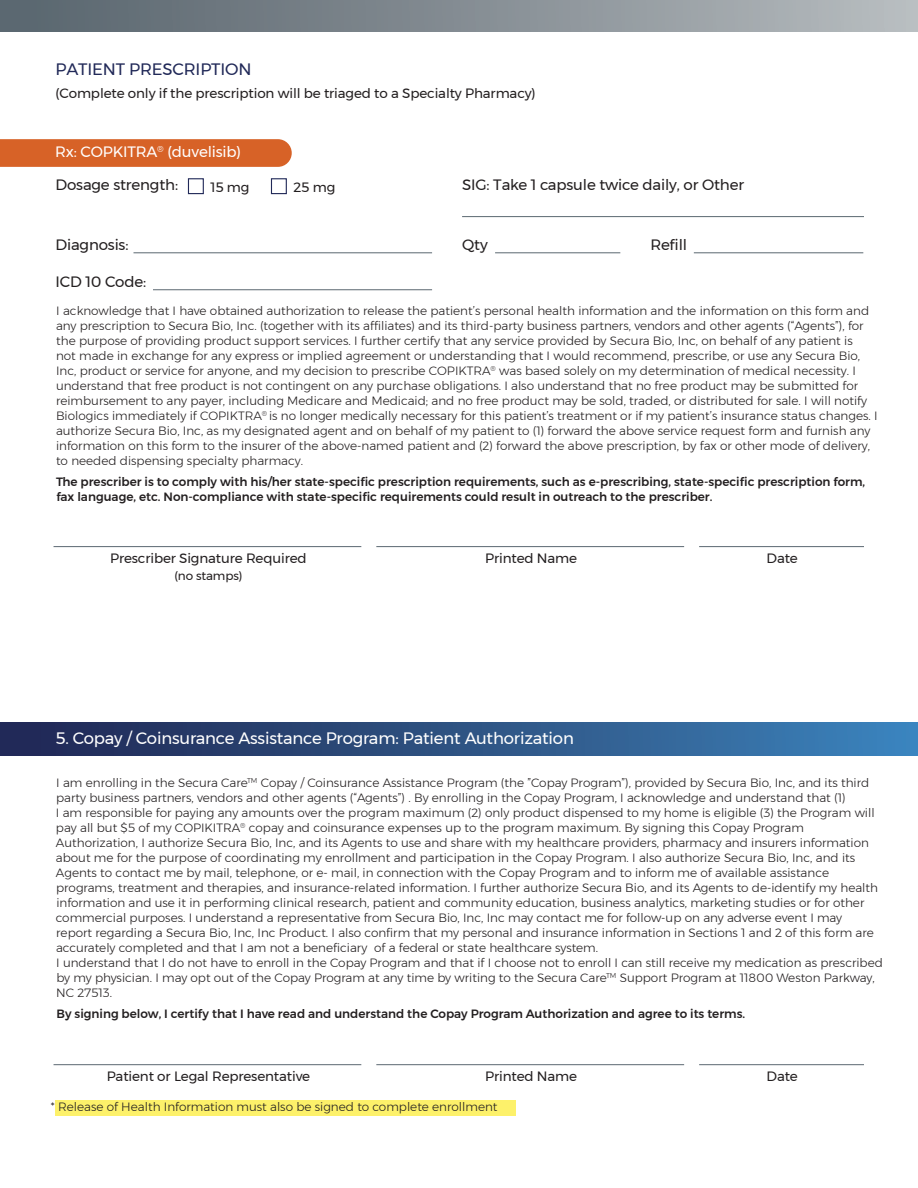
<style>
.page{position:relative;width:918px;height:1188px;background:#fff}
.page>*{position:absolute;margin:0;border:0;box-sizing:border-box;transform-origin:0 0}
.t1{font:16.5px "Montserrat";letter-spacing:-.01em;color:#fff}
.t2{font:16.5px "Montserrat";letter-spacing:-.01em;color:#212958}
.t3{font:15px "Montserrat";letter-spacing:-.01em;color:#231f20}
.t4{font:15px "Montserrat";letter-spacing:-.01em;color:#fff}
.t5{font:13.5px "Montserrat";letter-spacing:-.01em;color:#231f20}
.t6{font:300 12px/15px "Montserrat";color:#231f20}
.t7{font:500 12px/15px "Montserrat";color:#231f20}
.t8{font:12px "Montserrat";letter-spacing:-.01em;color:#231f20}
.s1{font-style:inherit}
</style>
<div class="page">
<svg style="left:0;top:139px;width:292px;height:28px;background:#d7652b"></svg>
<hr style="left:462px;top:216px;width:402px;height:1px;background:#5b6871">
<hr style="left:134px;top:252px;width:298px;height:1px;background:#5b6871">
<hr style="left:153px;top:289px;width:279px;height:1px;background:#5b6871">
<hr style="left:495px;top:252px;width:125px;height:1px;background:#5b6871">
<hr style="left:694px;top:252px;width:169px;height:1px;background:#5b6871">
<div style="left:188px;top:178px;width:16px;height:16px;background:#fff;border:1px solid #212958"></div>
<div style="left:271px;top:178px;width:16px;height:16px;background:#fff;border:1px solid #212958"></div>
<div style="left:56px;top:1100px;width:460px;height:16px;background:#fdf16a"></div>
<hr style="left:54px;top:546px;width:307px;height:1px;background:#5b6871">
<hr style="left:54px;top:1064px;width:307px;height:1px;background:#5b6871">
<hr style="left:376px;top:546px;width:308px;height:1px;background:#5b6871">
<hr style="left:376px;top:1064px;width:308px;height:1px;background:#5b6871">
<hr style="left:699px;top:546px;width:165px;height:1px;background:#5b6871">
<hr style="left:699px;top:1064px;width:165px;height:1px;background:#5b6871">
<div style="left:0;top:0;width:918px;height:32px;background:linear-gradient(to right,#56626b,#b6bbbe)"></div>
<div style="left:0;top:722px;width:918px;height:33px;background:linear-gradient(to right,#202550,#3c83ba)"></div>
<p class="t2" style="left:56px;top:56px;width:198px">PATIENT PRESCRIPTION</p>
<p class="t5" style="left:56px;top:83px;width:482px">(Complete only if the prescription will be triaged to a Specialty Pharmacy<span class="s1">)</span></p>
<p class="t4" style="left:55px;top:141px;width:188px">Rx: COPKITRA<sup>®</sup> (duvelisib)</p>
<p class="t5" style="left:211px;top:176px;width:40px">15 mg</p>
<p class="t5" style="left:294px;top:176px;width:43px">25 mg</p>
<p class="t3" style="left:56px;top:173px;width:124px">Dosage strength:</p>
<p class="t3" style="left:462px;top:173px;width:284px">SIG: Take 1 capsule twice daily, or Other</p>
<p class="t3" style="left:56px;top:233px;width:75px">Diagnosis:</p>
<p class="t3" style="left:56px;top:270px;width:92px">ICD 10 Code:</p>
<p class="t3" style="left:462px;top:233px;width:27px">Qty</p>
<p class="t3" style="left:650px;top:233px;width:38px">Refill</p>
<p class="t6" style="left:56px;top:303px;width:823px">I acknowledge that I have obtained authorization to release the patient’s personal health information and the information on this form and any prescription to Secura Bio, Inc. (together with its affiliates) and its third-party business partners, vendors and other agents (“Agents”), for the purpose of providing product support services. I further certify that any service provided by Secura Bio, Inc, on behalf of any patient is<br>not made in exchange for any express or implied agreement or understanding that I would recommend, prescribe, or use any Secura Bio, Inc, product or service for anyone, and my decision to prescribe COPIKTRA<sup>®</sup> was based solely on my determination of medical necessity. I understand that free product is not contingent on any purchase obligations. I also understand that no free product may be submitted for reimbursement to any payer, including Medicare and Medicaid; and no free product may be sold, traded, or distributed for sale. I will notify Biologics immediately if COPIKTRA<sup>®</sup> is no longer medically necessary for this patient’s treatment or if my patient’s insurance status changes. I authorize Secura Bio, Inc, as my designated agent and on behalf of my patient to (1) forward the above service request form and furnish any information on this form to the insurer of the above-named patient and (2) forward the above prescription, by fax or other mode of delivery, to needed dispensing specialty pharmacy.</p>
<p class="t7" style="left:56px;top:474px;width:811px">The prescriber is to comply with his/her state-specific prescription requirements, such as e-prescribing, state-specific prescription form, fax language, etc. Non-compliance with state-specific requirements could result in outreach to the prescriber.</p>
<p class="t5" style="left:110px;top:548px;width:198px">Prescriber Signature Required</p>
<p class="t8" style="left:174px;top:566px;width:70px">(no stamps)</p>
<p class="t5" style="left:485px;top:548px;width:93px">Printed Name</p>
<p class="t5" style="left:767px;top:548px;width:33px">Date</p>
<p class="t1" style="left:56px;top:726px;width:520px">5. Copay / Coinsurance Assistance Program: Patient Authorization</p>
<p class="t6" style="left:56px;top:775px;width:829px">I am enrolling in the Secura Care<sup>TM</sup> Copay / Coinsurance Assistance Program (the ”Copay Program”), provided by Secura Bio, Inc, and its third party business partners, vendors and other agents (“Agents”) . By enrolling in the Copay Program, I acknowledge and understand that (1)<br>I am responsible for paying any amounts over the program maximum (2) only product dispensed to my home is eligible (3) the Program will pay all but $5 of my COPIKITRA<sup>®</sup> copay and coinsurance expenses up to the program maximum. By signing this Copay Program Authorization, I authorize Secura Bio, Inc, and its Agents to use and share with my healthcare providers, pharmacy and insurers information about me for the purpose of coordinating my enrollment and participation in the Copay Program. I also authorize Secura Bio, Inc, and its Agents to contact me by mail, telephone, or e- mail, in connection with the Copay Program and to inform me of available assistance programs, treatment and therapies, and insurance-related information. I further authorize Secura Bio, and its Agents to de-identify my health information and use it in performing clinical research, patient and community education, business analytics, marketing studies or for other commercial purposes. I understand a representative from Secura Bio, Inc, Inc may contact me for follow-up on any adverse event I may<br>report regarding a Secura Bio, Inc, Inc Product. I also confirm that my personal and insurance information in Sections 1 and 2 of this form are accurately completed and that I am not a beneficiary of a federal or state healthcare system.<br>I understand that I do not have to enroll in the Copay Program and that if I choose not to enroll I can still receive my medication as prescribed by my physician. I may opt out of the Copay Program at any time by writing to the Secura Care<sup>TM</sup> Support Program at 11800 Weston Parkway, NC 27513.</p>
<p class="t7" style="left:57px;top:1006px;width:690px">By signing below, I certify that I have read and understand the Copay Program Authorization and agree to its terms.</p>
<p class="t5" style="left:107px;top:1066px;width:205px">Patient or Legal Representative</p>
<p class="t5" style="left:485px;top:1066px;width:93px">Printed Name</p>
<p class="t6" style="left:51px;top:1099px;width:448px">* Release of Health Information must also be signed to complete enrollment</p>
<p class="t5" style="left:767px;top:1066px;width:33px">Date</p>
</div>
